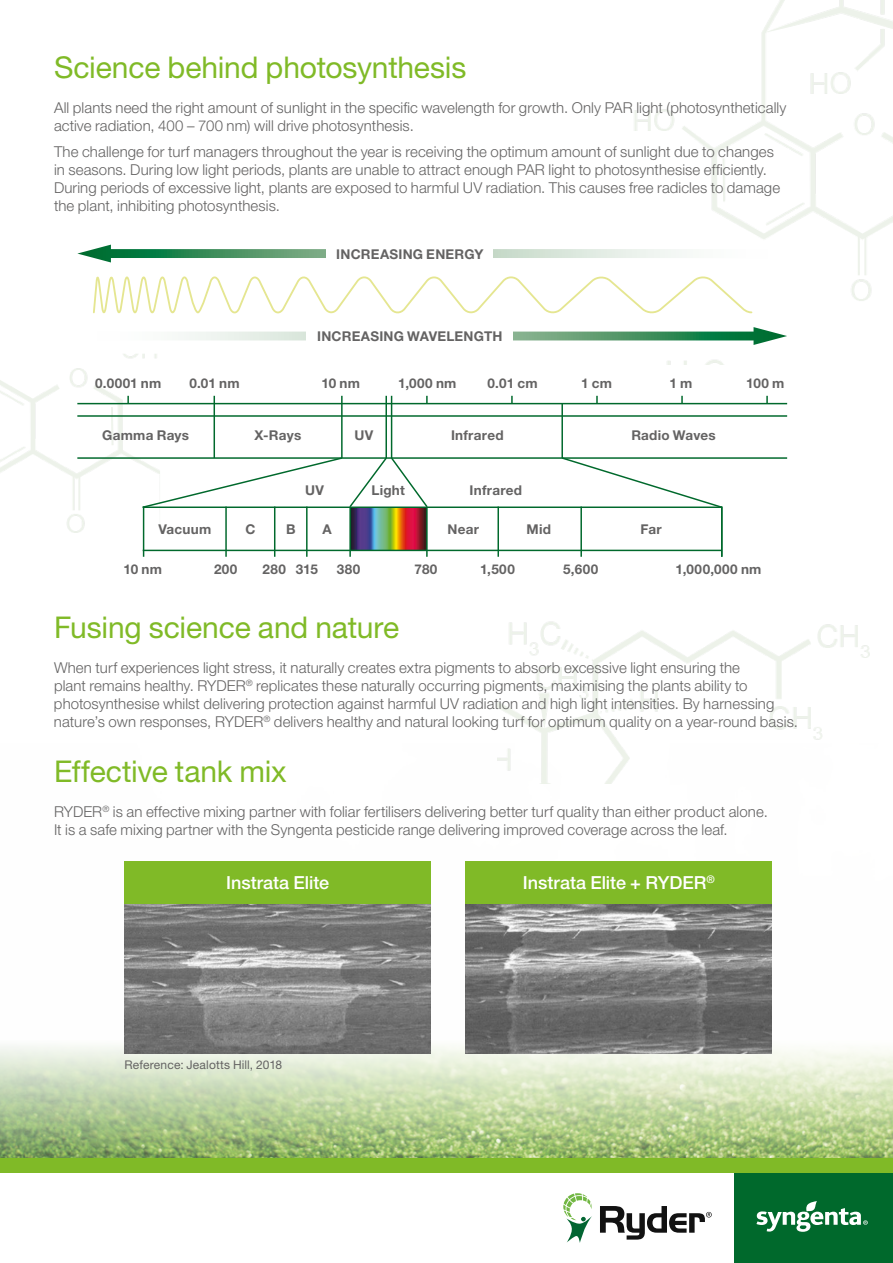
<style>
.page{position:relative;width:893px;height:1263px;background:#fff}
.page>*{position:absolute;margin:0;border:0;box-sizing:border-box;transform-origin:0 0}
.t1{font:30px "Helvetica Neue";letter-spacing:-.005em;color:#80ba27}
.t2{font:500 18px "Helvetica Neue";color:#fff}
.t3{font:300 15px/18px "Helvetica Neue";letter-spacing:.005em;color:#646363}
.t4{font:700 13.5px "Helvetica Neue";letter-spacing:.02em;color:#646363}
.t5{font:12px "Helvetica Neue";letter-spacing:.01em;color:#646363}
</style>
<div class="page">
<img style="left:498px;top:621px;width:372px;height:122px">
<img style="left:0;top:743px;width:893px;height:415px">
<img style="left:634px;top:0;width:259px;height:364px">
<img style="left:0;top:354px;width:160px;height:186px">
<img style="left:351px;top:509px;width:75px;height:41px">
<hr style="left:214px;top:396px;width:1px;height:62px;background:#00692c">
<hr style="left:341px;top:396px;width:2px;height:62px;background:#00692c">
<svg style="left:426px;top:396px;width:2px;height:7px"></svg>
<svg style="left:127px;top:396px;width:2px;height:7px"></svg>
<svg style="left:511px;top:396px;width:2px;height:7px"></svg>
<svg style="left:596px;top:396px;width:2px;height:7px"></svg>
<svg style="left:681px;top:396px;width:2px;height:7px"></svg>
<svg style="left:766px;top:396px;width:2px;height:7px"></svg>
<hr style="left:385px;top:396px;width:2px;height:62px;background:#00692c">
<hr style="left:391px;top:396px;width:1px;height:62px;background:#00692c">
<hr style="left:561px;top:404px;width:2px;height:54px;background:#00692c">
<hr style="left:77px;top:403px;width:710px;height:1px;background:#00692c">
<hr style="left:77px;top:415px;width:710px;height:2px;background:#00692c">
<hr style="left:143px;top:506px;width:579px;height:2px;background:#00692c">
<hr style="left:143px;top:550px;width:579px;height:1px;background:#00692c">
<hr style="left:77px;top:457px;width:710px;height:2px;background:#00692c">
<hr style="left:225px;top:507px;width:2px;height:50px;background:#00692c">
<hr style="left:143px;top:507px;width:1px;height:50px;background:#00692c">
<hr style="left:274px;top:507px;width:1px;height:50px;background:#00692c">
<hr style="left:306px;top:507px;width:2px;height:50px;background:#00692c">
<hr style="left:349px;top:507px;width:2px;height:50px;background:#00692c">
<hr style="left:426px;top:507px;width:2px;height:50px;background:#00692c">
<hr style="left:497px;top:507px;width:2px;height:50px;background:#00692c">
<hr style="left:580px;top:507px;width:2px;height:50px;background:#00692c">
<hr style="left:721px;top:507px;width:1px;height:50px;background:#00692c">
<svg style="left:141px;top:456px;width:288px;height:53px"></svg>
<svg style="left:560px;top:456px;width:164px;height:53px"></svg>
<svg style="left:93px;top:274px;width:660px;height:42px"></svg>
<svg style="left:184px;top:327px;width:603px;height:18px"></svg>
<svg style="left:77px;top:245px;width:710px;height:17px"></svg>
<div style="left:326px;top:243px;width:167px;height:22px;background:#fff"></div>
<div style="left:307px;top:325px;width:206px;height:20px;background:#fff"></div>
<div style="left:125px;top:861px;width:306px;height:187px;background:#80ba27"></div>
<img style="left:125px;top:905px;width:306px;height:148px">
<div style="left:466px;top:861px;width:306px;height:187px;background:#80ba27"></div>
<img style="left:466px;top:905px;width:306px;height:148px">
<div style="left:735px;top:1172px;width:158px;height:91px;background:#00692c"></div>
<div style="left:0;top:1158px;width:893px;height:14px;background:#80ba27"></div>
<svg style="left:563px;top:1193px;width:29px;height:50px"></svg>
<svg style="left:600px;top:1206px;width:112px;height:33px"></svg>
<svg style="left:756px;top:1201px;width:112px;height:31px"></svg>
<h1 class="t1" style="left:54px;top:49px;width:414px">Science behind photosynthesis</h1>
<p class="t3" style="left:54px;top:98px;width:734px">All plants need the right amount of sunlight in the specific wavelength for growth. Only PAR light (photosynthetically active radiation, 400 – 700 nm) will drive photosynthesis.</p>
<p class="t3" style="left:54px;top:143px;width:728px">The challenge for turf managers throughout the year is receiving the optimum amount of sunlight due to changes in seasons. During low light periods, plants are unable to attract enough PAR light to photosynthesise efficiently.<br>During periods of excessive light, plants are exposed to harmful UV radiation. This causes free radicles to damage the plant, inhibiting photosynthesis.</p>
<p class="t4" style="left:336px;top:246px;width:149px">INCREASING ENERGY</p>
<p class="t4" style="left:317px;top:327px;width:187px">INCREASING WAVELENGTH</p>
<p class="t4" style="left:95px;top:375px;width:68px">0.0001 nm</p>
<p class="t4" style="left:189px;top:375px;width:52px">0.01 nm</p>
<p class="t4" style="left:321px;top:375px;width:40px">10 nm</p>
<p class="t4" style="left:398px;top:375px;width:60px">1,000 nm</p>
<p class="t4" style="left:488px;top:375px;width:52px">0.01 cm</p>
<p class="t4" style="left:581px;top:375px;width:32px">1 cm</p>
<p class="t4" style="left:669px;top:375px;width:24px">1 m</p>
<p class="t4" style="left:746px;top:375px;width:40px">100 m</p>
<p class="t4" style="left:102px;top:427px;width:88px">Gamma Rays</p>
<p class="t4" style="left:255px;top:427px;width:48px">X-Rays</p>
<p class="t4" style="left:354px;top:427px;width:20px">UV</p>
<p class="t4" style="left:451px;top:427px;width:54px">Infrared</p>
<p class="t4" style="left:631px;top:427px;width:86px">Radio Waves</p>
<p class="t4" style="left:305px;top:482px;width:20px">UV</p>
<p class="t4" style="left:372px;top:482px;width:35px">Light</p>
<p class="t4" style="left:470px;top:482px;width:54px">Infrared</p>
<p class="t4" style="left:158px;top:520px;width:54px">Vacuum</p>
<p class="t4" style="left:245px;top:520px;width:12px">C</p>
<p class="t4" style="left:286px;top:520px;width:11px">B</p>
<p class="t4" style="left:323px;top:520px;width:11px">A</p>
<p class="t4" style="left:448px;top:520px;width:33px">Near</p>
<p class="t4" style="left:527px;top:520px;width:26px">Mid</p>
<p class="t4" style="left:640px;top:520px;width:23px">Far</p>
<p class="t4" style="left:124px;top:561px;width:40px">10 nm</p>
<p class="t4" style="left:214px;top:561px;width:25px">200</p>
<p class="t4" style="left:263px;top:561px;width:57px">280 315</p>
<p class="t4" style="left:337px;top:561px;width:25px">380</p>
<p class="t4" style="left:414px;top:561px;width:25px">780</p>
<p class="t4" style="left:480px;top:561px;width:36px">1,500</p>
<p class="t4" style="left:563px;top:561px;width:37px">5,600</p>
<p class="t4" style="left:675px;top:561px;width:87px">1,000,000 nm</p>
<h1 class="t1" style="left:54px;top:609px;width:347px">Fusing science and nature</h1>
<p class="t3" style="left:54px;top:658px;width:745px">When turf experiences light stress, it naturally creates extra pigments to absorb excessive light ensuring the<br>plant remains healthy. RYDER<sup>®</sup> replicates these naturally occurring pigments, maximising the plants ability to photosynthesise whilst delivering protection against harmful UV radiation and high light intensities. By harnessing nature’s own responses, RYDER<sup>®</sup> delivers healthy and natural looking turf for optimum quality on a year-round basis.</p>
<h1 class="t1" style="left:54px;top:753px;width:234px">Effective tank mix</h1>
<p class="t3" style="left:54px;top:802px;width:715px">RYDER<sup>®</sup> is an effective mixing partner with foliar fertilisers delivering better turf quality than either product alone.<br>It is a safe mixing partner with the Syngenta pesticide range delivering improved coverage across the leaf.</p>
<p class="t2" style="left:226px;top:872px;width:105px">Instrata Elite</p>
<p class="t2" style="left:523px;top:872px;width:193px">Instrata Elite + RYDER<sup>®</sup></p>
<p class="t5" style="left:125px;top:1057px;width:159px">Reference: Jealotts Hill, 2018</p>
</div>
